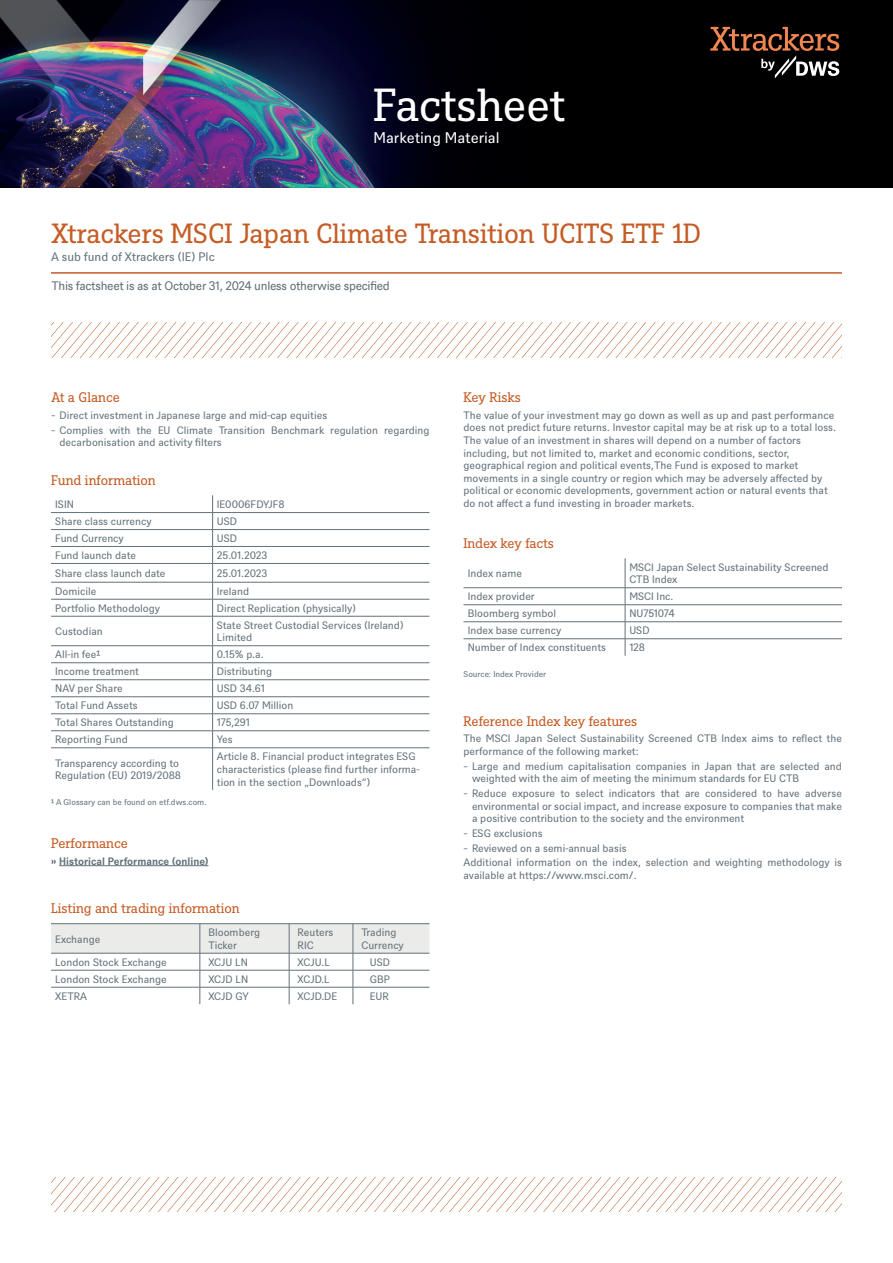
<style>
.page{position:relative;width:893px;height:1263px;background:#fff}
.page>*{position:absolute;margin:0;border:0;box-sizing:border-box;transform-origin:0 0}
.t1{font:45px "DWS Slab";letter-spacing:-.01em;color:#fff}
.t2{font:27px "DWS Slab";letter-spacing:-.005em;color:#c55c26}
.t3{font:15px "DWS Sans";color:#fff}
.t4{font:13.5px "DWS Slab";letter-spacing:-.01em;color:#c55c26}
.t5{font:12px "DWS Sans TT";letter-spacing:-.025em;color:#627179}
.t6{font:12px "DWS Sans";color:#627179}
.t7{font:10.5px/12.6px "DWS Sans";color:#627179}
.t8{font:700 10.5px "DWS Sans";color:#627179}
.t9{font:8.25px "DWS Sans";color:#627179}
</style>
<div class="page">
<img style="left:0;top:0;width:893px;height:188px">
<hr style="left:59px;top:865px;width:149px;height:1px;background:#627179">
<hr style="left:51px;top:512px;width:162px;height:1px;background:#627179">
<hr style="left:213px;top:512px;width:216px;height:1px;background:#627179">
<hr style="left:51px;top:529px;width:162px;height:1px;background:#627179">
<hr style="left:213px;top:529px;width:216px;height:1px;background:#627179">
<hr style="left:51px;top:546px;width:162px;height:1px;background:#627179">
<hr style="left:213px;top:546px;width:216px;height:1px;background:#627179">
<hr style="left:51px;top:563px;width:162px;height:1px;background:#627179">
<hr style="left:213px;top:563px;width:216px;height:1px;background:#627179">
<hr style="left:51px;top:582px;width:162px;height:1px;background:#627179">
<hr style="left:213px;top:582px;width:216px;height:1px;background:#627179">
<hr style="left:51px;top:599px;width:162px;height:1px;background:#627179">
<hr style="left:213px;top:599px;width:216px;height:1px;background:#627179">
<hr style="left:51px;top:616px;width:162px;height:1px;background:#627179">
<hr style="left:213px;top:616px;width:216px;height:1px;background:#627179">
<hr style="left:51px;top:645px;width:162px;height:1px;background:#627179">
<hr style="left:213px;top:645px;width:216px;height:1px;background:#627179">
<hr style="left:51px;top:662px;width:162px;height:1px;background:#627179">
<hr style="left:213px;top:662px;width:216px;height:1px;background:#627179">
<hr style="left:51px;top:679px;width:162px;height:1px;background:#627179">
<hr style="left:51px;top:696px;width:162px;height:1px;background:#627179">
<hr style="left:51px;top:713px;width:162px;height:1px;background:#627179">
<hr style="left:51px;top:730px;width:162px;height:1px;background:#627179">
<hr style="left:51px;top:747px;width:162px;height:1px;background:#627179">
<hr style="left:213px;top:747px;width:216px;height:1px;background:#627179">
<hr style="left:213px;top:679px;width:216px;height:1px;background:#627179">
<hr style="left:213px;top:696px;width:216px;height:1px;background:#627179">
<hr style="left:213px;top:713px;width:216px;height:1px;background:#627179">
<hr style="left:213px;top:730px;width:216px;height:1px;background:#627179">
<svg style="left:212px;top:495px;width:1px;height:253px"></svg>
<hr style="left:212px;top:748px;width:1px;height:42px;background:#627179">
<hr style="left:353px;top:923px;width:76px;height:1px;background:#627179">
<hr style="left:51px;top:923px;width:149px;height:1px;background:#627179">
<hr style="left:200px;top:923px;width:89px;height:1px;background:#627179">
<hr style="left:289px;top:923px;width:64px;height:1px;background:#627179">
<svg style="left:51px;top:924px;width:378px;height:80px"></svg>
<hr style="left:463px;top:587px;width:162px;height:1px;background:#627179">
<hr style="left:625px;top:587px;width:217px;height:1px;background:#627179">
<hr style="left:463px;top:604px;width:162px;height:1px;background:#627179">
<hr style="left:625px;top:604px;width:217px;height:1px;background:#627179">
<hr style="left:463px;top:621px;width:162px;height:1px;background:#627179">
<hr style="left:625px;top:621px;width:217px;height:1px;background:#627179">
<hr style="left:463px;top:638px;width:162px;height:1px;background:#627179">
<hr style="left:625px;top:638px;width:217px;height:1px;background:#627179">
<svg style="left:625px;top:558px;width:1px;height:98px"></svg>
<hr style="left:51px;top:272px;width:791px;height:2px;background:#c55c26">
<svg style="left:52px;top:322px;width:790px;height:35px"></svg>
<svg style="left:51px;top:1177px;width:791px;height:35px"></svg>
<svg style="left:710px;top:27px;width:129px;height:51px"></svg>
<h1 class="t1" style="left:373px;top:74px;width:193px">Factsheet</h1>
<h3 class="t3" style="left:373px;top:127px;width:128px">Marketing Material</h3>
<h2 class="t2" style="left:51px;top:215px;width:651px">Xtrackers MSCI Japan Climate Transition UCITS ETF 1D</h2>
<p class="t6" style="left:51px;top:249px;width:165px">A sub fund of Xtrackers (IE) Plc</p>
<p class="t5" style="left:51px;top:278px;width:340px">This factsheet is as at October 31, 2024 unless otherwise specified</p>
<p class="t4" style="left:51px;top:388px;width:70px">At a Glance</p>
<p class="t7" style="left:51px;top:407px;width:380px;line-height:14.7px">̵ Direct investment in Japanese large and mid-cap equities<br>̵ Complies with the EU Climate Transition Benchmark regulation regarding</p>
<p class="t7" style="left:60px;top:435px;width:164px">decarbonisation and activity filters</p>
<p class="t4" style="left:51px;top:471px;width:106px">Fund information</p>
<p class="t7" style="left:55px;top:497px;width:20px">ISIN</p>
<p class="t7" style="left:217px;top:497px;width:69px">IE0006FDYJF8</p>
<p class="t7" style="left:55px;top:515px;width:98px">Share class currency</p>
<p class="t7" style="left:217px;top:515px;width:22px">USD</p>
<p class="t7" style="left:55px;top:531px;width:70px">Fund Currency</p>
<p class="t7" style="left:217px;top:531px;width:22px">USD</p>
<p class="t7" style="left:55px;top:548px;width:82px">Fund launch date</p>
<p class="t7" style="left:217px;top:548px;width:52px">25.01.2023</p>
<p class="t7" style="left:55px;top:566px;width:112px">Share class launch date</p>
<p class="t7" style="left:217px;top:566px;width:52px">25.01.2023</p>
<p class="t7" style="left:55px;top:584px;width:43px">Domicile</p>
<p class="t7" style="left:217px;top:584px;width:34px">Ireland</p>
<p class="t7" style="left:55px;top:601px;width:106px">Portfolio Methodology</p>
<p class="t7" style="left:217px;top:601px;width:140px">Direct Replication (physically)</p>
<p class="t7" style="left:55px;top:624px;width:49px">Custodian</p>
<p class="t7" style="left:217px;top:618px;width:188px">State Street Custodial Services (Ireland)<br>Limited</p>
<p class="t7" style="left:55px;top:648px;width:47px">All-in fee¹</p>
<p class="t7" style="left:217px;top:648px;width:48px">0.15% p.a.</p>
<p class="t7" style="left:55px;top:665px;width:85px">Income treatment</p>
<p class="t7" style="left:217px;top:665px;width:57px">Distributing</p>
<p class="t7" style="left:55px;top:682px;width:69px">NAV per Share</p>
<p class="t7" style="left:217px;top:682px;width:49px">USD 34.61</p>
<p class="t7" style="left:55px;top:699px;width:84px">Total Fund Assets</p>
<p class="t7" style="left:217px;top:699px;width:78px">USD 6.07 Million</p>
<p class="t7" style="left:55px;top:716px;width:120px">Total Shares Outstanding</p>
<p class="t7" style="left:217px;top:716px;width:34px">175,291</p>
<p class="t7" style="left:55px;top:733px;width:74px">Reporting Fund</p>
<p class="t7" style="left:217px;top:733px;width:17px">Yes</p>
<p class="t7" style="left:55px;top:756px;width:127px">Transparency according to<br>Regulation (EU) 2019/2088</p>
<p class="t7" style="left:217px;top:750px;width:204px">Article 8. Financial product integrates ESG characteristics (please find further informa&shy;tion in the section „Downloads“)</p>
<p class="t9" style="left:51px;top:796px;width:157px">¹ A Glossary can be found on etf.dws.com.</p>
<p class="t4" style="left:51px;top:834px;width:78px">Performance</p>
<p class="t8" style="left:51px;top:853px;width:159px">» Historical Performance (online)</p>
<p class="t4" style="left:51px;top:899px;width:190px">Listing and trading information</p>
<p class="t7" style="left:55px;top:932px;width:47px">Exchange</p>
<p class="t7" style="left:208px;top:926px;width:53px">Bloomberg<br>Ticker</p>
<p class="t7" style="left:298px;top:926px;width:37px">Reuters<br>RIC</p>
<p class="t7" style="left:361px;top:926px;width:44px">Trading<br>Currency</p>
<p class="t7" style="left:55px;top:955px;width:113px">London Stock Exchange</p>
<p class="t7" style="left:208px;top:955px;width:41px">XCJU LN</p>
<p class="t7" style="left:298px;top:955px;width:34px">XCJU.L</p>
<p class="t7" style="left:370px;top:955px;width:22px">USD</p>
<p class="t7" style="left:55px;top:972px;width:113px">London Stock Exchange</p>
<p class="t7" style="left:208px;top:972px;width:41px">XCJD LN</p>
<p class="t7" style="left:298px;top:972px;width:34px">XCJD.L</p>
<p class="t7" style="left:370px;top:972px;width:22px">GBP</p>
<p class="t7" style="left:55px;top:989px;width:33px">XETRA</p>
<p class="t7" style="left:208px;top:989px;width:42px">XCJD GY</p>
<p class="t7" style="left:298px;top:989px;width:41px">XCJD.DE</p>
<p class="t7" style="left:370px;top:989px;width:20px">EUR</p>
<p class="t4" style="left:463px;top:388px;width:59px">Key Risks</p>
<p class="t7" style="left:463px;top:408px;width:374px">The value of your investment may go down as well as up and past performance does not predict future returns. Investor capital may be at risk up to a total loss.<br>The value of an investment in shares will depend on a number of factors including, but not limited to, market and economic conditions, sector, geographical region and political events,The Fund is exposed to market movements in a single country or region which may be adversely affected by political or economic developments, government action or natural events that do not affect a fund investing in broader markets.</p>
<p class="t4" style="left:463px;top:534px;width:92px">Index key facts</p>
<p class="t7" style="left:468px;top:566px;width:56px">Index name</p>
<p class="t7" style="left:629px;top:560px;width:201px">MSCI Japan Select Sustainability Screened<br>CTB Index</p>
<p class="t7" style="left:468px;top:590px;width:68px">Index provider</p>
<p class="t7" style="left:629px;top:590px;width:46px">MSCI Inc.</p>
<p class="t7" style="left:468px;top:607px;width:90px">Bloomberg symbol</p>
<p class="t7" style="left:629px;top:607px;width:47px">NU751074</p>
<p class="t7" style="left:468px;top:624px;width:95px">Index base currency</p>
<p class="t7" style="left:629px;top:624px;width:22px">USD</p>
<p class="t7" style="left:468px;top:641px;width:140px">Number of Index constituents</p>
<p class="t7" style="left:629px;top:641px;width:17px">128</p>
<p class="t9" style="left:463px;top:668px;width:84px">Source: Index Provider</p>
<p class="t4" style="left:463px;top:711px;width:175px">Reference Index key features</p>
<p class="t7" style="left:463px;top:732px;width:380px">The MSCI Japan Select Sustainability Screened CTB Index aims to reflect the performance of the following market:</p>
<p class="t7" style="left:472px;top:759px;width:371px;text-indent:-9px">̵ Large and medium capitalisation companies in Japan that are selected and weighted with the aim of meeting the minimum standards for EU CTB</p>
<p class="t7" style="left:472px;top:786px;width:371px;text-align:justify;text-indent:-9px">̵ Reduce exposure to select indicators that are considered to have adverse environmental or social impact, and increase exposure to companies that make a positive contribution to the society and the environment</p>
<p class="t7" style="left:463px;top:825px;width:380px;line-height:14.7px">̵ ESG exclusions<br>̵ Reviewed on a semi-annual basis<br>Additional information on the index, selection and weighting methodology is</p>
<p class="t7" style="left:463px;top:868px;width:175px">available at https://www.msci.com/.</p>
</div>
